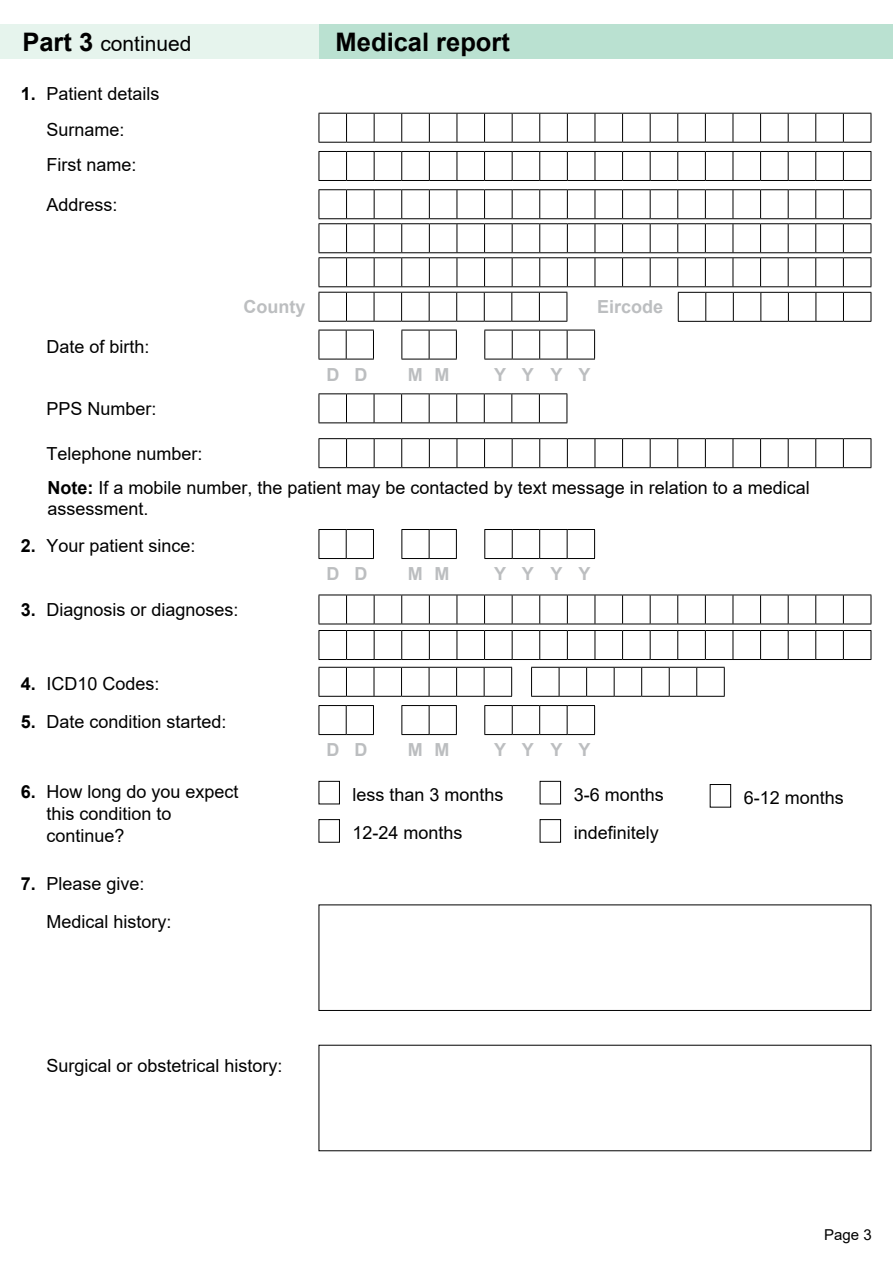
<style>
.page{position:relative;width:893px;height:1263px;background:#fff}
.page>*{position:absolute;margin:0;border:0;box-sizing:border-box;transform-origin:0 0}
.t1{font:700 25.5px "Arial";color:#000}
.t2{font:21px "Arial";color:#000}
.t3{font:18px/21.6px "Arial";color:#000}
.t4{font:700 18px "Arial";color:#bcbec0}
.t5{font:15px "Arial";color:#000}
.s1{font-weight:700;font-size:25.5px}
.s2{font-weight:700}
</style>
<div class="page">
<div style="left:319px;top:24px;width:574px;height:34px;background:#bae1d1"></div>
<div style="left:0;top:24px;width:319px;height:34px;background:#e6f4ed"></div>
<svg style="left:319px;top:113px;width:553px;height:30px"></svg>
<svg style="left:319px;top:151px;width:553px;height:30px"></svg>
<svg style="left:319px;top:330px;width:55px;height:30px"></svg>
<svg style="left:401px;top:330px;width:56px;height:30px"></svg>
<svg style="left:484px;top:330px;width:111px;height:30px"></svg>
<svg style="left:319px;top:393px;width:249px;height:30px"></svg>
<svg style="left:319px;top:595px;width:553px;height:65px"></svg>
<svg style="left:319px;top:667px;width:193px;height:30px"></svg>
<svg style="left:531px;top:667px;width:194px;height:30px"></svg>
<svg style="left:319px;top:705px;width:55px;height:30px"></svg>
<svg style="left:401px;top:705px;width:56px;height:30px"></svg>
<svg style="left:484px;top:705px;width:111px;height:30px"></svg>
<div style="left:319px;top:781px;width:21px;height:23px;border:1px solid #000"></div>
<div style="left:540px;top:781px;width:21px;height:23px;border:1px solid #000"></div>
<div style="left:319px;top:819px;width:21px;height:24px;border:1px solid #000"></div>
<div style="left:540px;top:819px;width:21px;height:24px;border:1px solid #000"></div>
<div style="left:710px;top:784px;width:21px;height:23px;border:1px solid #000"></div>
<svg style="left:319px;top:438px;width:553px;height:30px"></svg>
<div style="left:319px;top:904px;width:552px;height:107px;border:1px solid #000"></div>
<svg style="left:319px;top:529px;width:55px;height:30px"></svg>
<svg style="left:401px;top:529px;width:56px;height:30px"></svg>
<svg style="left:484px;top:529px;width:111px;height:30px"></svg>
<svg style="left:319px;top:189px;width:553px;height:133px"></svg>
<div style="left:596px;top:292px;width:78px;height:30px;background:#fff"></div>
<p class="t2" style="left:22px;top:35px;width:171px"><span class="s1">Part 3</span> continued</p>
<h1 class="t1" style="left:336px;top:32px;width:176px">Medical report</h1>
<p class="t3" style="left:21px;top:84px;width:140px"><span class="s2">1.</span> Patient details</p>
<p class="t3" style="left:46px;top:112px;width:92px;line-height:35.2px">Surname:<br>First name:</p>
<p class="t3" style="left:46px;top:194px;width:73px">Address:</p>
<p class="t3" style="left:46px;top:336px;width:105px">Date of birth:</p>
<p class="t3" style="left:46px;top:398px;width:112px">PPS Number:</p>
<p class="t3" style="left:46px;top:443px;width:158px">Telephone number:</p>
<p class="t4" style="left:244px;top:300px;width:63px">County</p>
<p class="t4" style="left:597px;top:300px;width:68px">Eircode</p>
<p class="t4" style="left:326px;top:368px;width:43px">D D</p>
<p class="t4" style="left:408px;top:368px;width:43px">M M</p>
<p class="t4" style="left:494px;top:368px;width:98px">Y Y Y Y</p>
<p class="t3" style="left:47px;top:478px;width:764px"><span class="s2">Note:</span> If a mobile number, the patient may be contacted by text message in relation to a medical assessment.</p>
<p class="t3" style="left:21px;top:535px;width:176px"><span class="s2">2.</span> Your patient since:</p>
<p class="t3" style="left:21px;top:599px;width:219px"><span class="s2">3.</span> Diagnosis or diagnoses:</p>
<p class="t3" style="left:21px;top:673px;width:140px"><span class="s2">4.</span> ICD10 Codes:</p>
<p class="t3" style="left:21px;top:711px;width:207px"><span class="s2">5.</span> Date condition started:</p>
<p class="t4" style="left:326px;top:567px;width:43px">D D</p>
<p class="t4" style="left:408px;top:567px;width:43px">M M</p>
<p class="t4" style="left:494px;top:567px;width:98px">Y Y Y Y</p>
<p class="t4" style="left:326px;top:743px;width:43px">D D</p>
<p class="t4" style="left:408px;top:743px;width:43px">M M</p>
<p class="t4" style="left:494px;top:743px;width:98px">Y Y Y Y</p>
<p class="t3" style="left:46px;top:783px;width:194px;text-indent:-26px"><span class="s2">6.</span> How long do you expect this condition to continue?</p>
<p class="t3" style="left:744px;top:789px;width:102px">6-12 months</p>
<p class="t3" style="left:353px;top:785px;width:153px">less than 3 months</p>
<p class="t3" style="left:574px;top:785px;width:92px">3-6 months</p>
<p class="t3" style="left:353px;top:824px;width:112px">12-24 months</p>
<p class="t3" style="left:574px;top:824px;width:87px">indefinitely</p>
<p class="t3" style="left:46px;top:864px;width:127px;line-height:37.8px;text-indent:-26px"><span class="s2">7.</span> Please give:<br>Medical history:</p>
<p class="t3" style="left:46px;top:1055px;width:238px">Surgical or obstetrical history:</p>
<p class="t5" style="left:824px;top:1229px;width:49px">Page 3</p>
</div>
